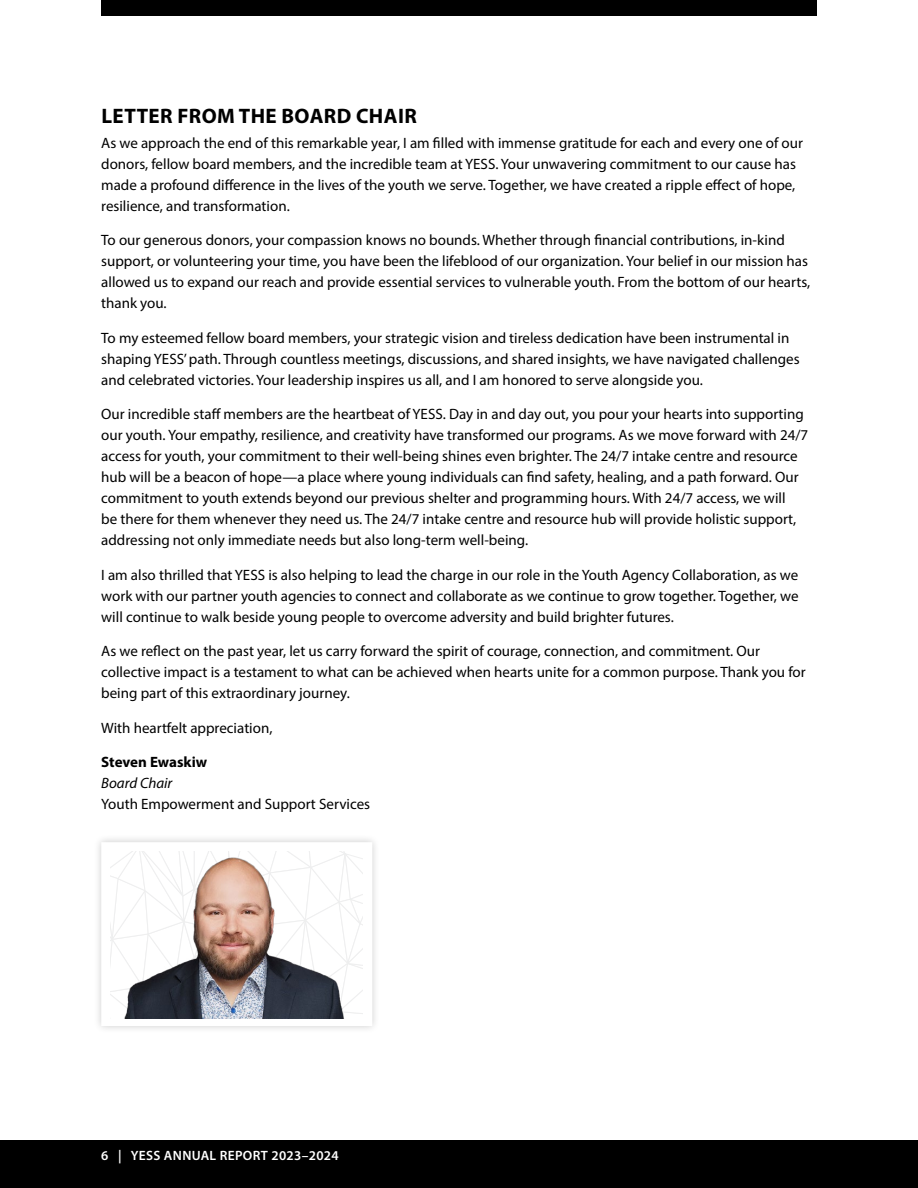
<style>
.page{position:relative;width:918px;height:1188px;background:#fff}
.page>*{position:absolute;margin:0;border:0;box-sizing:border-box;transform-origin:0 0}
.t1{font:700 21px "Myriad Pro";letter-spacing:.02em;color:#000}
.t2{font:15px/21px "Myriad Pro";color:#000}
.t3{font:700 15px "Myriad Pro";letter-spacing:-.005em;color:#000}
.t4{font:italic 15px "Myriad Pro";color:#000}
.t5{font:600 13.5px "Myriad Pro";letter-spacing:.025em;color:#fff}
</style>
<div class="page">
<div style="left:0;top:1140px;width:918px;height:48px;background:#000"></div>
<div style="left:101px;top:0;width:716px;height:16px;background:#000"></div>
<div style="left:93px;top:834px;width:288px;height:200px;background:#000;opacity:.2"></div>
<div style="left:101px;top:842px;width:271px;height:184px;background:#fff"></div>
<img style="left:108px;top:851px;width:257px;height:167px">
<h1 class="t1" style="left:101px;top:102px;width:317px">LETTER FROM THE BOARD CHAIR</h1>
<p class="t2" style="left:101px;top:132px;width:703px">As we approach the end of this remarkable year, I am filled with immense gratitude for each and every one of our donors, fellow board members, and the incredible team at YESS. Your unwavering commitment to our cause has made a profound difference in the lives of the youth we serve. Together, we have created a ripple effect of hope, resilience, and transformation.</p>
<p class="t2" style="left:101px;top:230px;width:711px">To our generous donors, your compassion knows no bounds. Whether through financial contributions, in-kind support, or volunteering your time, you have been the lifeblood of our organization. Your belief in our mission has allowed us to expand our reach and provide essential services to vulnerable youth. From the bottom of our hearts, thank you.</p>
<p class="t2" style="left:101px;top:327px;width:700px">To my esteemed fellow board members, your strategic vision and tireless dedication have been instrumental in shaping YESS’ path. Through countless meetings, discussions, and shared insights, we have navigated challenges and celebrated victories. Your leadership inspires us all, and I am honored to serve alongside you.</p>
<p class="t2" style="left:101px;top:404px;width:709px">Our incredible staff members are the heartbeat of YESS. Day in and day out, you pour your hearts into supporting our youth. Your empathy, resilience, and creativity have transformed our programs. As we move forward with 24/7 access for youth, your commitment to their well-being shines even brighter. The 24/7 intake centre and resource hub will be a beacon of hope—a place where young individuals can find safety, healing, and a path forward. Our commitment to youth extends beyond our previous shelter and programming hours. With 24/7 access, we will<br>be there for them whenever they need us. The 24/7 intake centre and resource hub will provide holistic support, addressing not only immediate needs but also long-term well-being.</p>
<p class="t2" style="left:101px;top:564px;width:699px;text-align:justify">I am also thrilled that YESS is also helping to lead the charge in our role in the Youth Agency Collaboration, as we work with our partner youth agencies to connect and collaborate as we continue to grow together. Together, we will continue to walk beside young people to overcome adversity and build brighter futures.</p>
<p class="t2" style="left:101px;top:641px;width:706px">As we reflect on the past year, let us carry forward the spirit of courage, connection, and commitment. Our collective impact is a testament to what can be achieved when hearts unite for a common purpose. Thank you for being part of this extraordinary journey.</p>
<p class="t2" style="left:101px;top:717px;width:173px">With heartfelt appreciation,</p>
<p class="t3" style="left:101px;top:753px;width:108px">Steven Ewaskiw</p>
<p class="t4" style="left:101px;top:774px;width:73px">Board Chair</p>
<p class="t2" style="left:101px;top:794px;width:270px">Youth Empowerment and Support Services</p>
<p class="t5" style="left:101px;top:1147px;width:239px">6 | YESS ANNUAL REPORT 2023–2024</p>
</div>
